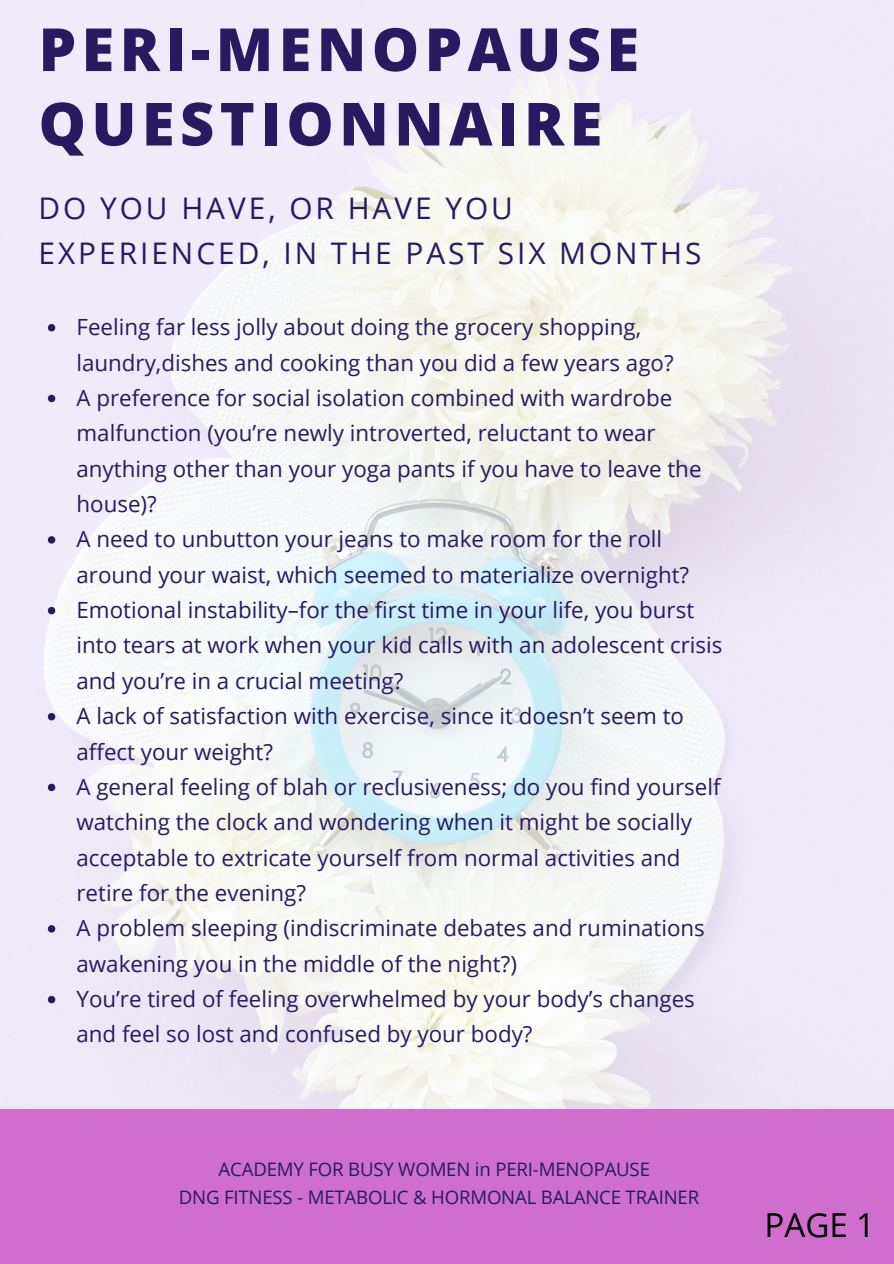
<style>
.page{position:relative;width:894px;height:1264px;background:#fff}
.page>*{position:absolute;margin:0;border:0;box-sizing:border-box;transform-origin:0 0}
.t1{font:800 59.55px/74.4px "Open Sans";letter-spacing:.09em;color:#271a61}
.t2{font:33px "Open Sans";color:#000}
.t3{font:29.7px/44.7px "Open Sans";letter-spacing:.1em;color:#271a61}
.t4{font:22.35px/35.4px "Open Sans";color:#271a61}
.t5{font:18.6px "Open Sans";letter-spacing:-.01em;color:#271a61}
</style>
<div class="page">
<img style="left:0;top:0;width:893px;height:1109px">
<svg style="left:48px;top:324px;width:7px;height:7px"></svg>
<svg style="left:48px;top:395px;width:7px;height:7px"></svg>
<svg style="left:48px;top:536px;width:7px;height:7px"></svg>
<svg style="left:48px;top:607px;width:7px;height:7px"></svg>
<svg style="left:48px;top:713px;width:7px;height:7px"></svg>
<svg style="left:48px;top:783px;width:7px;height:8px"></svg>
<svg style="left:48px;top:925px;width:7px;height:7px"></svg>
<svg style="left:48px;top:995px;width:7px;height:8px"></svg>
<div style="left:0;top:1109px;width:893px;height:154px;background:#d06ece"></div>
<h1 class="t1" style="left:39px;top:11px;width:602px">PERI-MENOPAUSE<br>QUESTIONNAIRE</h1>
<h3 class="t3" style="left:39px;top:185px;width:664px">DO YOU HAVE, OR HAVE YOU<br>EXPERIENCED, IN THE PAST SIX MONTHS</h3>
<p class="t4" style="left:76px;top:309px;width:598px">Feeling far less jolly about doing the grocery shopping, laundry,dishes and cooking than you did a few years ago?</p>
<p class="t4" style="left:76px;top:379px;width:626px">A preference for social isolation combined with wardrobe malfunction (you’re newly introverted, reluctant to wear anything other than your yoga pants if you have to leave the house)?</p>
<p class="t4" style="left:76px;top:521px;width:614px">A need to unbutton your jeans to make room for the roll around your waist, which seemed to materialize overnight?</p>
<p class="t4" style="left:76px;top:591px;width:647px">Emotional instability–for the first time in your life, you burst into tears at work when your kid calls with an adolescent crisis and you’re in a crucial meeting?</p>
<p class="t4" style="left:76px;top:697px;width:609px">A lack of satisfaction with exercise, since it doesn’t seem to affect your weight?</p>
<p class="t4" style="left:76px;top:768px;width:645px">A general feeling of blah or reclusiveness; do you find yourself watching the clock and wondering when it might be socially acceptable to extricate yourself from normal activities and retire for the evening?</p>
<p class="t4" style="left:76px;top:909px;width:629px">A problem sleeping (indiscriminate debates and ruminations awakening you in the middle of the night?)</p>
<p class="t4" style="left:76px;top:980px;width:619px">You’re tired of feeling overwhelmed by your body’s changes and feel so lost and confused by your body?</p>
<p class="t5" style="left:218px;top:1155px;width:433px">ACADEMY FOR BUSY WOMEN in PERI-MENOPAUSE</p>
<p class="t5" style="left:179px;top:1183px;width:522px">DNG FITNESS - METABOLIC &amp; HORMONAL BALANCE TRAINER</p>
<p class="t2" style="left:764px;top:1201px;width:112px">PAGE 1</p>
</div>
